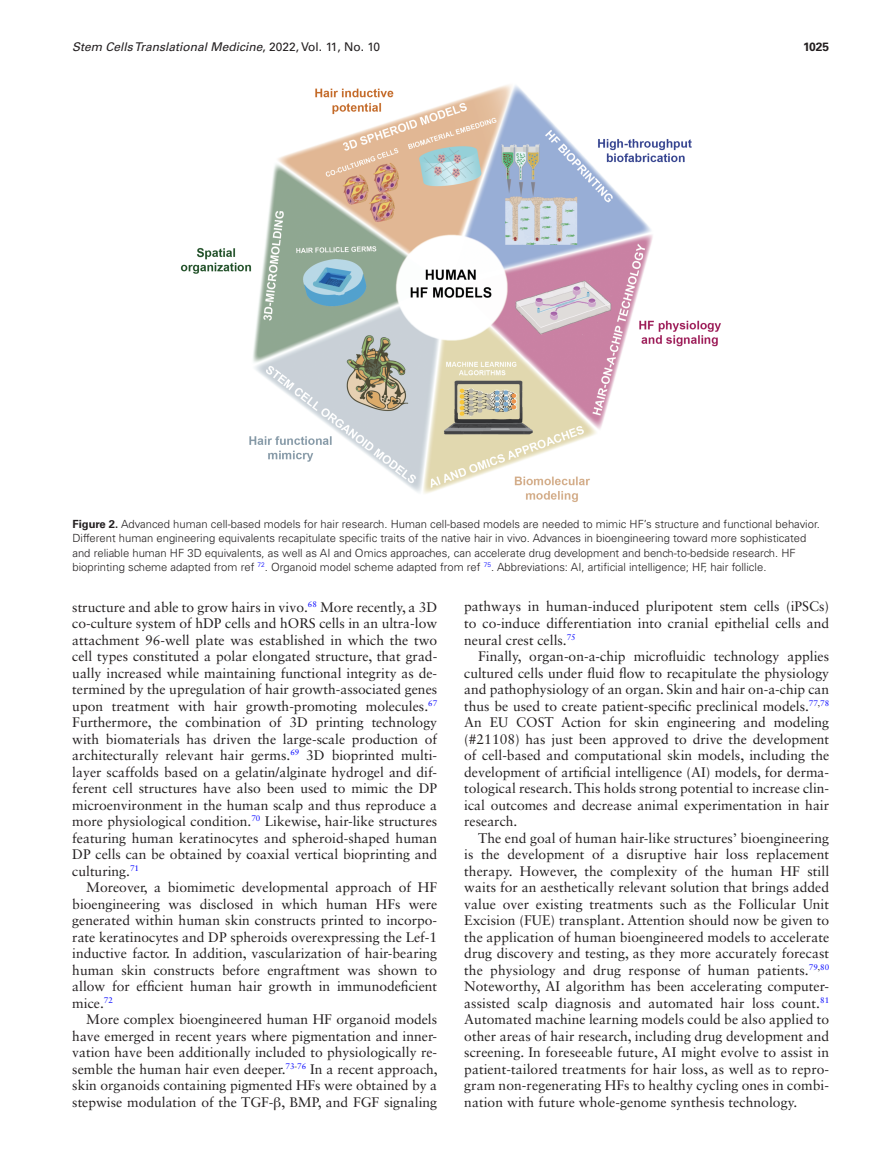
<style>
.page{position:relative;width:893px;height:1174px;background:#fff}
.page>*{position:absolute;margin:0;border:0;box-sizing:border-box;transform-origin:0 0}
.t1{font:13.8px/16.5px "Sabon LT Std";color:#231f20;text-align:justify}
.t2{font:italic 12px "Univers LT Std";color:#231f20}
.t3{font:700 12px "Univers LT Std";color:#231f20}
.t4{font:300 11.25px/14.2px "Univers LT Std";color:#231f20}
.s1{font-style:normal}
.s2{font-weight:700}
.s3{font-family:"Gandhari Unicode"}
</style>
<div class="page">
<img style="left:180px;top:85px;width:541px;height:417px">
<p class="t2" style="left:72px;top:40px;width:309px">Stem Cells Translational Medicine<span class="s1">, 2022, Vol. 11, No. 10</span></p>
<p class="t3" style="left:803px;top:40px;width:27px">1025</p>
<p class="t4" style="left:72px;top:517px;width:749px"><span class="s2">Figure 2.</span> Advanced human cell-based models for hair research. Human cell-based models are needed to mimic HF’s structure and functional behavior.<br>Different human engineering equivalents recapitulate specific traits of the native hair in vivo. Advances in bioengineering toward more sophisticated and reliable human HF 3D equivalents, as well as AI and Omics approaches, can accelerate drug development and bench-to-bedside research. HF bioprinting scheme adapted from ref <sup>72</sup>. Organoid model scheme adapted from ref <sup>75</sup>. Abbreviations: AI, artificial intelligence; HF, hair follicle.</p>
<p class="t1" style="left:72px;top:598px;width:366px">structure and able to grow hairs in vivo.<sup>68</sup> More recently, a 3D co-culture system of hDP cells and hORS cells in an ultra-low attachment 96-well plate was established in which the two cell types constituted a polar elongated structure, that grad&shy;ually increased while maintaining functional integrity as de&shy;termined by the upregulation of hair growth-associated genes upon treatment with hair growth-promoting molecules.<sup>67<br></sup>Furthermore, the combination of 3D printing technology with biomaterials has driven the large-scale production of architecturally relevant hair germs.<sup>69</sup> 3D bioprinted multi&shy;layer scaffolds based on a gelatin/alginate hydrogel and dif&shy;ferent cell structures have also been used to mimic the DP microenvironment in the human scalp and thus reproduce a more physiological condition.<sup>70</sup> Likewise, hair-like structures featuring human keratinocytes and spheroid-shaped human DP cells can be obtained by coaxial vertical bioprinting and culturing.<sup>71</sup></p>
<p class="t1" style="left:72px;top:879px;width:366px;text-indent:14px">Moreover, a biomimetic developmental approach of HF bioengineering was disclosed in which human HFs were generated within human skin constructs printed to incorpo&shy;rate keratinocytes and DP spheroids overexpressing the Lef-1 inductive factor. In addition, vascularization of hair-bearing human skin constructs before engraftment was shown to allow for efficient human hair growth in immunodeficient mice.<sup>72</sup></p>
<p class="t1" style="left:72px;top:1011px;width:367px;text-indent:14px">More complex bioengineered human HF organoid models have emerged in recent years where pigmentation and inner&shy;vation have been additionally included to physiologically re&shy;semble the human hair even deeper.<sup>73</sup><sup>-</sup><sup>76</sup> In a recent approach, skin organoids containing pigmented HFs were obtained by a stepwise modulation of the TGF-<span class="s3">β</span>, BMP, and FGF signaling</p>
<p class="t1" style="left:464px;top:598px;width:366px">pathways in human-induced pluripotent stem cells (iPSCs) to co-induce differentiation into cranial epithelial cells and neural crest cells.<sup>75</sup></p>
<p class="t1" style="left:464px;top:648px;width:366px;text-indent:14px">Finally, organ-on-a-chip microfluidic technology applies cultured cells under fluid flow to recapitulate the physiology and pathophysiology of an organ. Skin and hair on-a-chip can thus be used to create patient-specific preclinical models.<sup>77</sup><sup>,</sup><sup>78<br></sup>An EU COST Action for skin engineering and modeling (#21108) has just been approved to drive the development of cell-based and computational skin models, including the development of artificial intelligence (AI) models, for derma&shy;tological research. This holds strong potential to increase clin&shy;ical outcomes and decrease animal experimentation in hair research.</p>
<p class="t1" style="left:464px;top:829px;width:366px;text-indent:14px">The end goal of human hair-like structures’ bioengineering is the development of a disruptive hair loss replacement therapy. However, the complexity of the human HF still waits for an aesthetically relevant solution that brings added value over existing treatments such as the Follicular Unit Excision (FUE) transplant. Attention should now be given to the application of human bioengineered models to accelerate drug discovery and testing, as they more accurately forecast the physiology and drug response of human patients.<sup>79</sup><sup>,</sup><sup>80<br></sup>Noteworthy, AI algorithm has been accelerating computer&shy;assisted scalp diagnosis and automated hair loss count.<sup>81<br></sup>Automated machine learning models could be also applied to other areas of hair research, including drug development and screening. In foreseeable future, AI might evolve to assist in patient-tailored treatments for hair loss, as well as to repro&shy;gram non-regenerating HFs to healthy cycling ones in combi&shy;nation with future whole-genome synthesis technology.</p>
</div>
